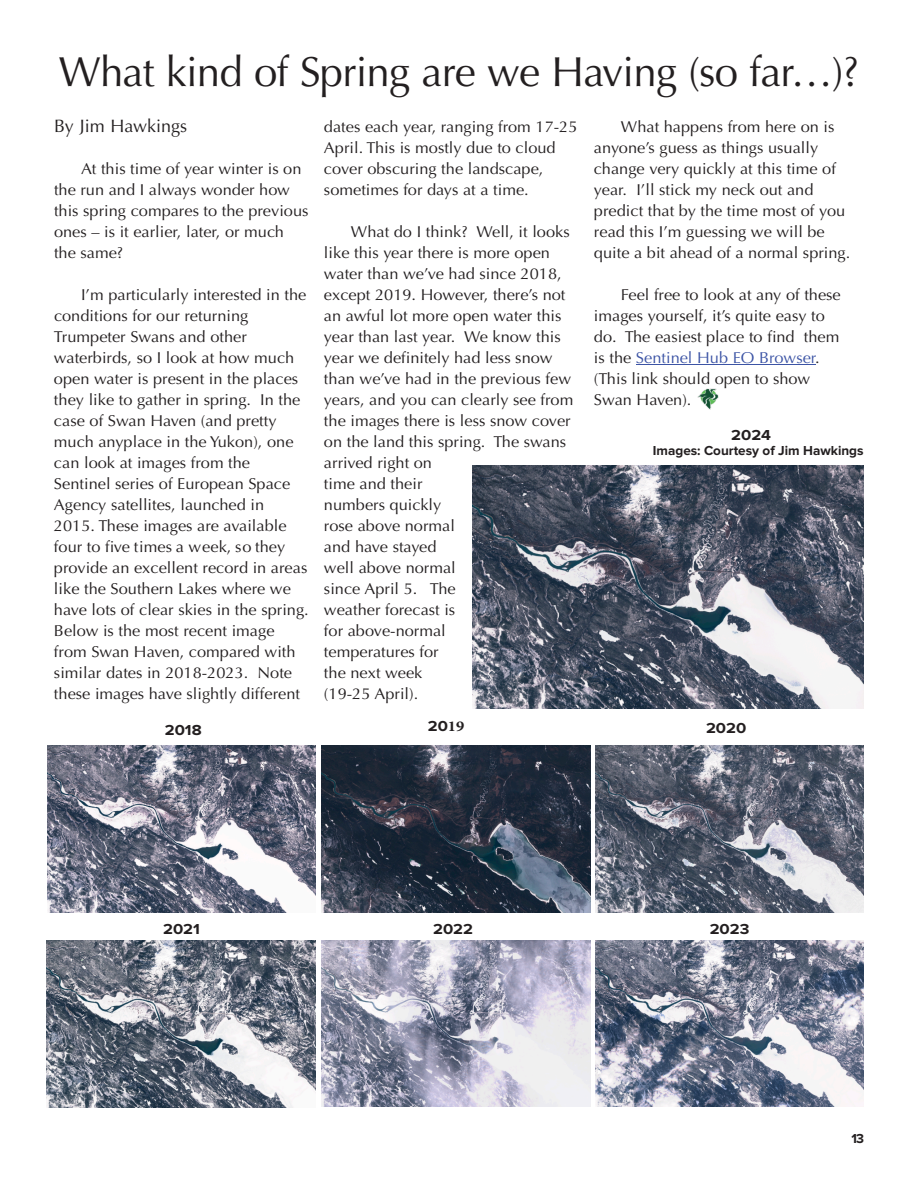
<style>
.page{position:relative;width:918px;height:1188px;background:#fff}
.page>*{position:absolute;margin:0;border:0;box-sizing:border-box;transform-origin:0 0}
.t1{font:42px "Optima LT Pro";letter-spacing:-.02em;color:#231f20}
.t2{font:18px "Optima LT Pro";color:#231f20}
.t3{font:15.75px/21px "Optima LT Pro";color:#231f20;scale:1.04 1}
.t4{font:700 15px "Proxima Nova";color:#231f20;scale:1.1 1}
.t5{font:700 13.5px "Proxima Nova";color:#231f20}
.s1{color:#3c54a5}
.s2{font-family:"Minion Pro"}
</style>
<div class="page">
<hr style="left:636px;top:364px;width:179px;height:1px;background:#3c54a5">
<img style="left:47px;top:746px;width:269px;height:166px">
<img style="left:321px;top:746px;width:269px;height:166px">
<img style="left:595px;top:746px;width:269px;height:166px">
<img style="left:47px;top:940px;width:269px;height:167px">
<img style="left:321px;top:940px;width:269px;height:167px">
<img style="left:595px;top:940px;width:269px;height:167px">
<img style="left:473px;top:466px;width:391px;height:242px">
<img style="left:697px;top:388px;width:21px;height:22px">
<h1 class="t1" style="left:59px;top:55px;width:802px">What kind of Spring are we Having (so far…)?</h1>
<p class="t3" style="left:324px;top:118px;width:245px">dates each year, ranging from 17-25<br>April. This is mostly due to cloud cover obscuring the landscape, sometimes for days at a time.</p>
<p class="t3" style="left:324px;top:223px;width:241px;text-indent:27px">What do I think? Well, it looks like this year there is more open water than we’ve had since 2018, except 2019. However, there’s not an awful lot more open water this year than last year. We know this year we definitely had less snow than we’ve had in the previous few years, and you can clearly see from the images there is less snow cover on the land this spring. The swans arrived right on<br>time and their<br>numbers quickly<br>rose above normal<br>and have stayed<br>well above normal<br>since April 5. The<br>weather forecast is<br>for above-normal<br>temperatures for<br>the next week<br>(19-25 April).</p>
<p class="t2" style="left:54px;top:119px;width:135px">By Jim Hawkings</p>
<p class="t3" style="left:54px;top:159px;width:246px;text-indent:27px">At this time of year winter is on the run and I always wonder how this spring compares to the previous ones – is it earlier, later, or much the same?</p>
<p class="t3" style="left:54px;top:285px;width:247px;text-indent:27px">I’m particularly interested in the conditions for our returning<br>Trumpeter Swans and other waterbirds, so I look at how much open water is present in the places they like to gather in spring. In the case of Swan Haven (and pretty much anyplace in the Yukon), one can look at images from the<br>Sentinel series of European Space<br>Agency satellites, launched in<br>2015. These images are available four to five times a week, so they provide an excellent record in areas like the Southern Lakes where we have lots of clear skies in the spring.<br>Below is the most recent image from Swan Haven, compared with similar dates in 2018-2023. Note these images have slightly different</p>
<p class="t4" style="left:165px;top:723px;width:35px">2018</p>
<p class="t4" style="left:706px;top:722px;width:38px">2020</p>
<p class="t3" style="left:594px;top:118px;width:248px;text-indent:27px">What happens from here on is anyone’s guess as things usually change very quickly at this time of year. I’ll stick my neck out and predict that by the time most of you read this I’m guessing we will be quite a bit ahead of a normal spring.</p>
<p class="t3" style="left:594px;top:286px;width:239px;text-indent:27px">Feel free to look at any of these images yourself, it’s quite easy to do. The easiest place to find them is the <span class="s1">Sentinel Hub EO Browser</span>. (This link should open to show<br>Swan Haven).</p>
<p class="t4" style="left:731px;top:428px;width:38px">2024</p>
<p class="t5" style="left:653px;top:444px;width:212px">Images: Courtesy of Jim Hawkings</p>
<p class="t4" style="left:428px;top:719px;width:35px">20<span class="s2">19</span></p>
<p class="t4" style="left:163px;top:922px;width:35px">2021</p>
<p class="t4" style="left:433px;top:922px;width:38px">2022</p>
<p class="t4" style="left:710px;top:922px;width:38px">2023</p>
<p class="t5" style="left:851px;top:1132px;width:14px">13</p>
</div>
